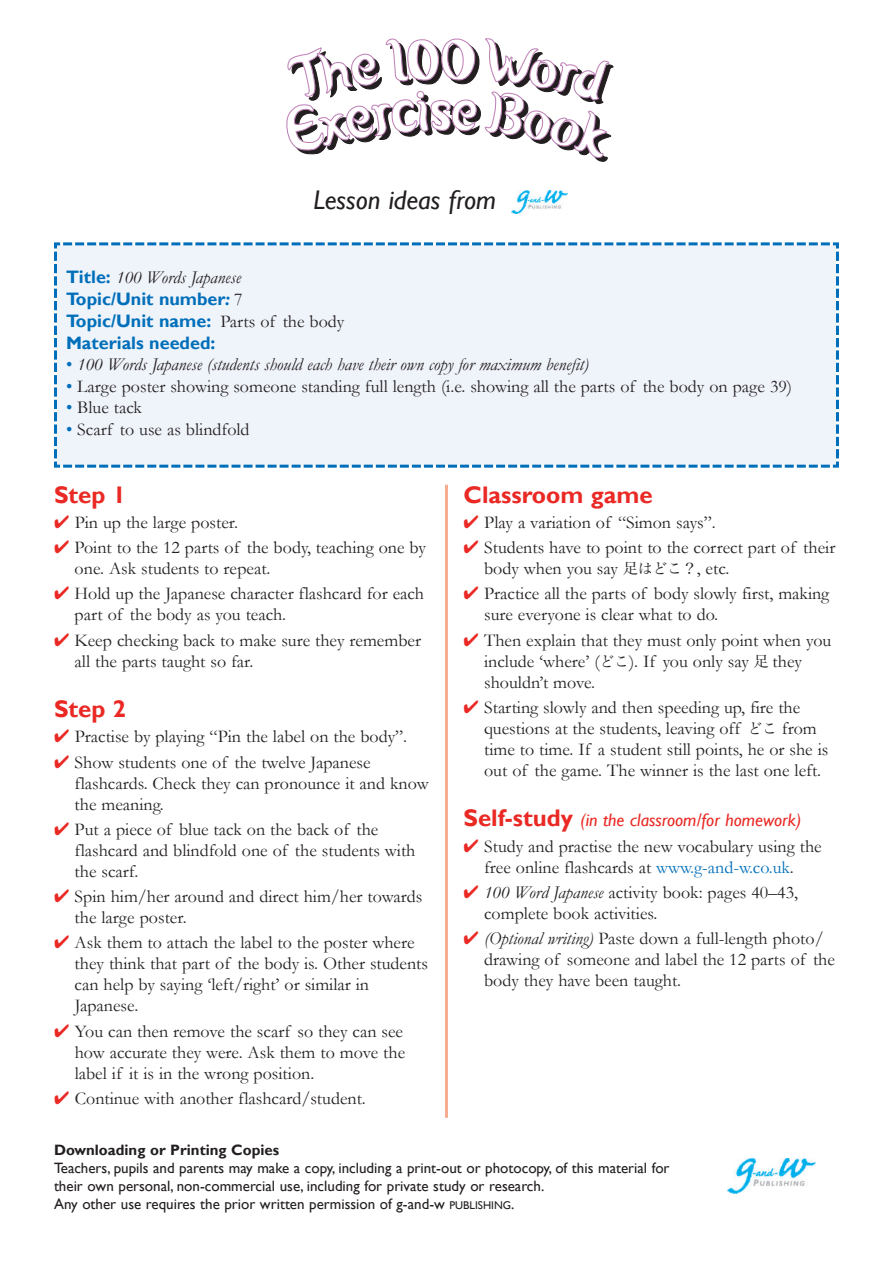
<style>
.page{position:relative;width:893px;height:1263px;background:#fff}
.page>*{position:absolute;margin:0;border:0;box-sizing:border-box;transform-origin:0 0}
.t1{font:italic 27px "Gill Sans";color:#231f20}
.t2{font:700 24px "Gill Sans";color:#ea2924}
.t3{font:18px/21px "Garamond";color:#231f20}
.t4{font:italic 18px "Garamond";color:#231f20}
.t5{font:700 18px/22.2px "Gill Sans";color:#006fba}
.t6{font:italic 18px "Gill Sans";color:#ea2924}
.t7{font:15px/18px "Gill Sans";color:#231f20}
.t8{font:700 15px "Gill Sans";color:#231f20}
.s1{font-family:"Gill Sans";font-weight:700;font-style:normal;color:#006fba}
.s2{font-style:italic}
.s3{font-family:"Garamond";font-weight:400;color:#231f20}
.s4{font-style:normal;color:#006fba}
.s5{color:#006fba}
.s6{color:#ea2924}
.s7{font-family:"Hira Min Pro W3";font-size:15px}
.s8{font-weight:700;font-style:normal;font-size:24px}
.s9{font-size:11.25px}
</style>
<div class="page">
<svg style="left:286px;top:38px;width:328px;height:124px"></svg>
<img style="left:728px;top:1158px;width:88px;height:36px">
<div style="left:54px;top:242px;width:785px;height:226px;background:#eff3fa"></div>
<img style="left:511px;top:191px;width:56px;height:23px">
<hr style="left:445px;top:485px;width:3px;height:633px;background:#f6ac8f">
<h1 class="t1" style="left:313px;top:184px;width:184px">Lesson ideas from</h1>
<p class="t4" style="left:66px;top:267px;width:176px"><span class="s1">Title:</span> 100 Words Japanese</p>
<p class="t5" style="left:66px;top:287px;width:280px">Topic/Unit number<span class="s2">:</span> <span class="s3">7<br></span>Topic/Unit name: <span class="s3">Parts of the body<br></span>Materials needed:</p>
<p class="t4" style="left:66px;top:355px;width:524px"><span class="s4">•</span> 100 Words Japanese (students should each have their own copy for maximum benefit)</p>
<p class="t3" style="left:66px;top:376px;width:728px"><span class="s5">•</span> Large poster showing someone standing full length (i.e. showing all the parts of the body on page 39)</p>
<p class="t3" style="left:66px;top:398px;width:78px"><span class="s5">•</span> Blue tack</p>
<p class="t3" style="left:66px;top:419px;width:185px"><span class="s5">•</span> Scarf to use as blindfold</p>
<h2 class="t2" style="left:54px;top:480px;width:74px">Step 1</h2>
<p class="t3" style="left:54px;top:512px;width:186px"><span class="s6">✔</span> Pin up the large poster.</p>
<p class="t3" style="left:75px;top:537px;width:353px;text-indent:-21px"><span class="s6">✔</span> Point to the 12 parts of the body, teaching one by one. Ask students to repeat.</p>
<p class="t3" style="left:75px;top:583px;width:351px;text-indent:-21px"><span class="s6">✔</span> Hold up the Japanese character flashcard for each part of the body as you teach.</p>
<p class="t3" style="left:75px;top:630px;width:348px;text-indent:-21px"><span class="s6">✔</span> Keep checking back to make sure they remember all the parts taught so far.</p>
<h2 class="t2" style="left:54px;top:695px;width:74px">Step 2</h2>
<p class="t3" style="left:54px;top:726px;width:355px"><span class="s6">✔</span> Practise by playing “Pin the label on the body”.</p>
<p class="t3" style="left:75px;top:752px;width:356px;text-indent:-21px"><span class="s6">✔</span> Show students one of the twelve Japanese flashcards. Check they can pronounce it and know the meaning.</p>
<p class="t3" style="left:75px;top:819px;width:342px;text-indent:-21px"><span class="s6">✔</span> Put a piece of blue tack on the back of the flashcard and blindfold one of the students with the scarf.</p>
<p class="t3" style="left:75px;top:886px;width:349px;text-indent:-21px"><span class="s6">✔</span> Spin him/her around and direct him/her towards the large poster.</p>
<p class="t3" style="left:75px;top:932px;width:355px;text-indent:-21px"><span class="s6">✔</span> Ask them to attach the label to the poster where they think that part of the body is. Other students can help by saying ‘left/right’ or similar in Japanese.</p>
<p class="t3" style="left:75px;top:1021px;width:332px;text-align:justify;text-indent:-21px"><span class="s6">✔</span> You can then remove the scarf so they can see how accurate they were. Ask them to move the label if it is in the wrong position.</p>
<p class="t3" style="left:54px;top:1088px;width:313px"><span class="s6">✔</span> Continue with another flashcard/student.</p>
<h2 class="t2" style="left:463px;top:480px;width:191px">Classroom game</h2>
<p class="t3" style="left:463px;top:512px;width:254px"><span class="s6">✔</span> Play a variation of “Simon says”.</p>
<p class="t3" style="left:484px;top:537px;width:353px;text-indent:-21px"><span class="s6">✔</span> Students have to point to the correct part of their body when you say <span class="s7">足はどこ？</span>, etc.</p>
<p class="t3" style="left:484px;top:583px;width:347px;text-indent:-21px"><span class="s6">✔</span> Practice all the parts of body slowly first, making sure everyone is clear what to do.</p>
<p class="t3" style="left:484px;top:630px;width:349px;text-indent:-21px"><span class="s6">✔</span> Then explain that they must only point when you include ‘where’ (<span class="s7">どこ</span>). If you only say <span class="s7">足</span> they shouldn’t move.</p>
<p class="t3" style="left:484px;top:697px;width:346px;text-indent:-21px"><span class="s6">✔</span> Starting slowly and then speeding up, fire the questions at the students, leaving off <span class="s7">どこ</span> from time to time. If a student still points, he or she is out of the game. The winner is the last one left.</p>
<p class="t6" style="left:463px;top:810px;width:339px"><span class="s8">Self-study</span> (in the classroom/for homework)</p>
<p class="t3" style="left:463px;top:836px;width:360px;text-align:center"><span class="s6">✔</span> Study and practise the new vocabulary using the free online flashcards at <span class="s5">www.g-and-w.co.uk</span>.</p>
<p class="t3" style="left:484px;top:882px;width:315px;text-indent:-21px"><span class="s6">✔</span> <span class="s2">100 Word Japanese</span> activity book: pages 40–43, complete book activities.</p>
<p class="t3" style="left:484px;top:928px;width:352px;text-indent:-21px"><span class="s6">✔</span> <span class="s2">(Optional writing)</span> Paste down a full-length photo/ drawing of someone and label the 12 parts of the body they have been taught.</p>
<p class="t8" style="left:54px;top:1141px;width:227px">Downloading or Printing Copies</p>
<p class="t7" style="left:54px;top:1159px;width:617px">Teachers, pupils and parents may make a copy, including a print-out or photocopy, of this material for their own personal, non-commercial use, including for private study or research.<br>Any other use requires the prior written permission of g-and-w <span class="s9">publishing</span>.</p>
</div>
